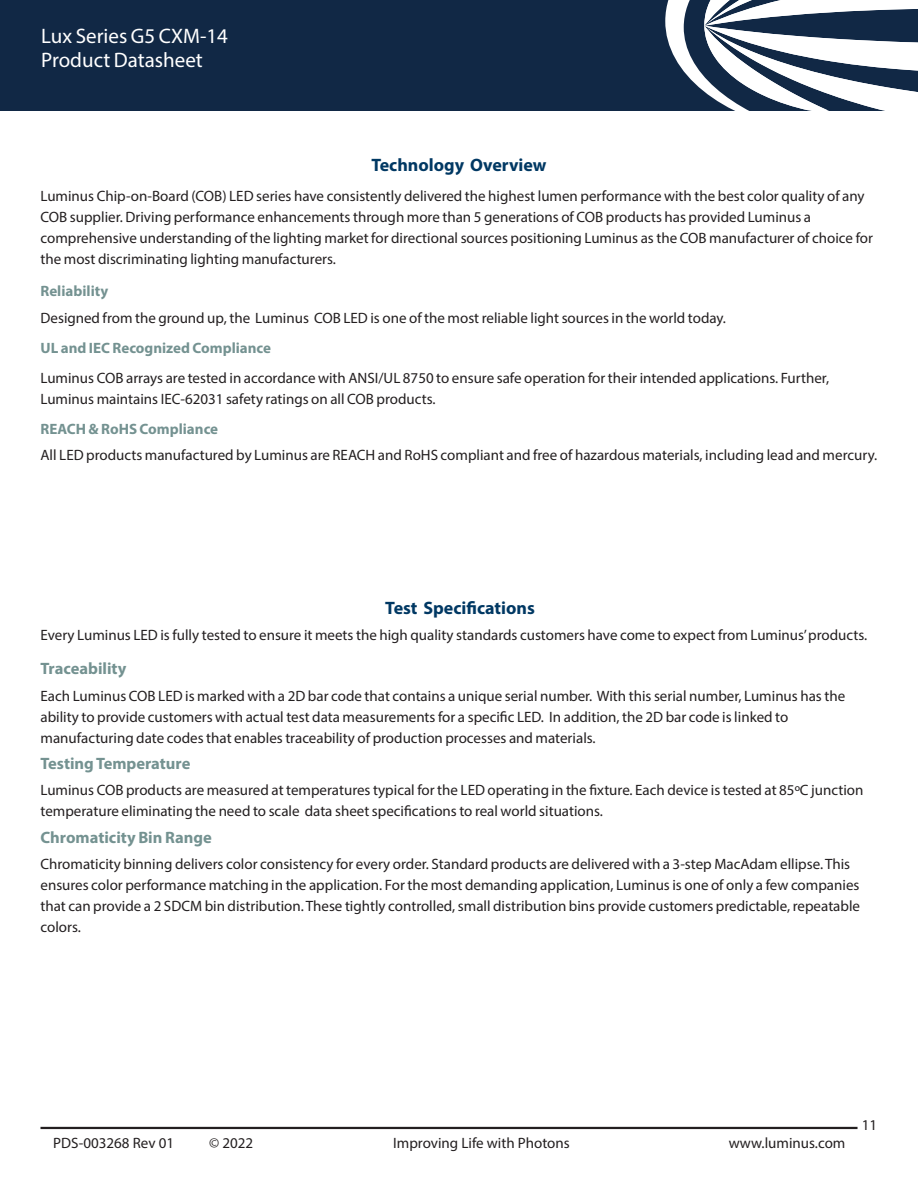
<style>
.page{position:relative;width:918px;height:1188px;background:#fff}
.page>*{position:absolute;margin:0;border:0;box-sizing:border-box;transform-origin:0 0}
.DS_Title_2ndLine{font:21px "Myriad Pro";color:#fff}
.节{font:700 18px "Myriad Pro";color:#003863}
.DS_Body{font:700 16.5px "Myriad Pro";color:#749291}
.DS_Body-2{font:15px/21px "Myriad Pro";color:#231f20}
.正文{font:15px/21px "Myriad Pro";color:#231f20}
.DS_Bottom_Folio{font:15px "Myriad Pro";color:#231f20}
.DS_Body-3{font:700 15px "Myriad Pro";color:#749291}
.正文-2{font:700 15px "Myriad Pro";color:#749291}
</style>
<div class="page">
<hr style="left:40px;top:1127px;width:818px;height:2px;background:#231f20">
<div style="left:0;top:0;width:918px;height:110px;background:#112845"></div>
<svg style="left:665px;top:0;width:253px;height:110px"></svg>
<p class="DS_Title_2ndLine" style="left:41px;top:23px;width:188px">Lux Series G5 CXM-14</p>
<p class="DS_Title_2ndLine" style="left:41px;top:47px;width:163px">Product Datasheet</p>
<p class="节" style="left:371px;top:154px;width:177px">Technology Overview</p>
<p class="正文" style="left:40px;top:186px;width:834px">Luminus Chip-on-Board (COB) LED series have consistently delivered the highest lumen performance with the best color quality of any COB supplier. Driving performance enhancements through more than 5 generations of COB products has provided Luminus a comprehensive understanding of the lighting market for directional sources positioning Luminus as the COB manufacturer of choice for the most discriminating lighting manufacturers.</p>
<p class="DS_Body-3" style="left:40px;top:282px;width:69px">Reliability</p>
<p class="正文" style="left:40px;top:307px;width:686px">Designed from the ground up, the Luminus COB LED is one of the most reliable light sources in the world today.</p>
<p class="正文-2" style="left:40px;top:338px;width:232px">UL and IEC Recognized Compliance</p>
<p class="正文" style="left:40px;top:367px;width:790px">Luminus COB arrays are tested in accordance with ANSI/UL 8750 to ensure safe operation for their intended applications. Further,<br>Luminus maintains IEC-62031 safety ratings on all COB products.</p>
<p class="DS_Body-3" style="left:40px;top:419px;width:179px">REACH &amp; RoHS Compliance</p>
<p class="正文" style="left:40px;top:444px;width:837px">All LED products manufactured by Luminus are REACH and RoHS compliant and free of hazardous materials, including lead and mercury.</p>
<p class="节" style="left:385px;top:596px;width:151px">Test Specifications</p>
<p class="DS_Body-2" style="left:40px;top:624px;width:827px">Every Luminus LED is fully tested to ensure it meets the high quality standards customers have come to expect from Luminus’ products.</p>
<p class="DS_Body" style="left:40px;top:658px;width:87px">Traceability</p>
<p class="DS_Body-2" style="left:40px;top:685px;width:806px">Each Luminus COB LED is marked with a 2D bar code that contains a unique serial number. With this serial number, Luminus has the ability to provide customers with actual test data measurements for a specific LED. In addition, the 2D bar code is linked to manufacturing date codes that enables traceability of production processes and materials.</p>
<p class="DS_Body" style="left:40px;top:753px;width:151px">Testing Temperature</p>
<p class="DS_Body-2" style="left:40px;top:780px;width:824px">Luminus COB products are measured at temperatures typical for the LED operating in the fixture. Each device is tested at 85ºC junction temperature eliminating the need to scale data sheet specifications to real world situations.</p>
<p class="DS_Body" style="left:40px;top:826px;width:173px">Chromaticity Bin Range</p>
<p class="DS_Body-2" style="left:40px;top:853px;width:821px">Chromaticity binning delivers color consistency for every order. Standard products are delivered with a 3-step MacAdam ellipse. This ensures color performance matching in the application. For the most demanding application, Luminus is one of only a few companies that can provide a 2 SDCM bin distribution. These tightly controlled, small distribution bins provide customers predictable, repeatable colors.</p>
<p class="DS_Bottom_Folio" style="left:53px;top:1134px;width:122px">PDS-003268 Rev 01</p>
<p class="DS_Bottom_Folio" style="left:209px;top:1134px;width:46px">© 2022</p>
<p class="DS_Bottom_Folio" style="left:393px;top:1134px;width:178px">Improving Life with Photons</p>
<p class="DS_Bottom_Folio" style="left:729px;top:1134px;width:118px">www.luminus.com</p>
<p class="正文" style="left:862px;top:1114px;width:17px">11</p>
</div>
